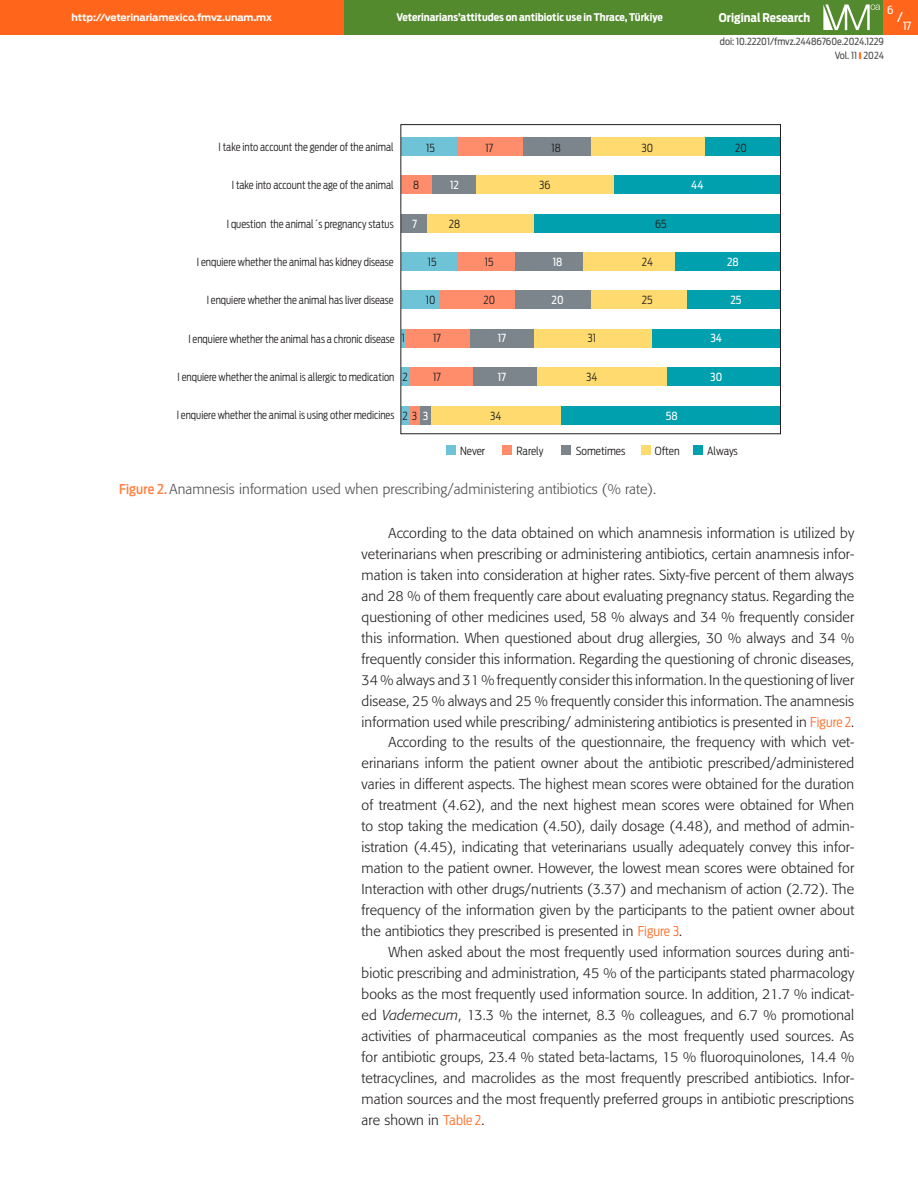
<style>
.page{position:relative;width:918px;height:1188px;background:#fff}
.page>*{position:absolute;margin:0;border:0;box-sizing:border-box;transform-origin:0 0}
._04_texto_2a{font:300 14.25px/21px "Formata";letter-spacing:.005em;color:#231f20;text-align:justify}
._07_figura_pie{font:300 14.25px "Formata";letter-spacing:.005em;color:#4b4c4d}
.t1{font:13.5px "Antenna Cond";color:#fff}
.t2{font:700 12px "Antenna Cond";color:#fff}
.t3{font:11.25px "Antenna Cond";color:#fff}
.t4{font:300 11.1px "Antenna Cond";color:#231f20;scale:.93 1}
.t5{font:300 11.1px "Antenna Cond";color:#231f20}
.t6{font:11.1px "Antenna Cond";color:#fff}
.t7{font:700 10.5px "Antenna Cond";color:#fff}
.t8{font:9.75px/13.8px "Antenna Cond";color:#4b4c4d;text-align:right}
.t9{font:700 9.75px "Antenna";letter-spacing:-.01em;color:#fff}
.s1{font-weight:400;color:#fff}
.s2{font-family:"Antenna Cond";font-weight:500;font-size:13.5px;color:#ff8042}
.s3{font-family:"Antenna Cond";font-size:13.5px;color:#ff6f2a}
.s4{font-style:italic}
</style>
<div class="page">
<div style="left:344px;top:0;width:543px;height:34px;background:#548a2e"></div>
<svg style="left:823px;top:4px;width:57px;height:26px"></svg>
<div style="left:884px;top:0;width:34px;height:34px;background:#ff661c"></div>
<div style="left:0;top:0;width:344px;height:34px;background:#ff661c"></div>
<div style="left:401px;top:137px;width:56px;height:18px;background:#6ec4d6"></div>
<div style="left:457px;top:137px;width:66px;height:18px;background:#ff8d6b"></div>
<div style="left:523px;top:137px;width:68px;height:18px;background:#7c858c"></div>
<div style="left:591px;top:137px;width:114px;height:18px;background:#ffda6e"></div>
<div style="left:705px;top:137px;width:75px;height:18px;background:#00a0af"></div>
<div style="left:401px;top:176px;width:31px;height:18px;background:#ff8d6b"></div>
<div style="left:432px;top:176px;width:45px;height:18px;background:#7c858c"></div>
<div style="left:477px;top:176px;width:137px;height:18px;background:#ffda6e"></div>
<div style="left:614px;top:176px;width:166px;height:18px;background:#00a0af"></div>
<div style="left:401px;top:214px;width:27px;height:18px;background:#7c858c"></div>
<div style="left:428px;top:214px;width:106px;height:18px;background:#ffda6e"></div>
<div style="left:534px;top:214px;width:246px;height:18px;background:#00a0af"></div>
<div style="left:401px;top:252px;width:57px;height:18px;background:#6ec4d6"></div>
<div style="left:458px;top:252px;width:57px;height:18px;background:#ff8d6b"></div>
<div style="left:515px;top:252px;width:69px;height:18px;background:#7c858c"></div>
<div style="left:584px;top:252px;width:91px;height:18px;background:#ffda6e"></div>
<div style="left:675px;top:252px;width:105px;height:18px;background:#00a0af"></div>
<div style="left:401px;top:291px;width:38px;height:18px;background:#6ec4d6"></div>
<div style="left:439px;top:291px;width:76px;height:18px;background:#ff8d6b"></div>
<div style="left:515px;top:291px;width:76px;height:18px;background:#7c858c"></div>
<div style="left:591px;top:291px;width:96px;height:18px;background:#ffda6e"></div>
<div style="left:687px;top:291px;width:94px;height:18px;background:#00a0af"></div>
<div style="left:405px;top:329px;width:65px;height:18px;background:#ff8d6b"></div>
<hr style="left:401px;top:329px;width:4px;height:18px;background:#6ec4d6">
<div style="left:470px;top:329px;width:64px;height:18px;background:#7c858c"></div>
<div style="left:534px;top:329px;width:118px;height:18px;background:#ffda6e"></div>
<div style="left:652px;top:329px;width:128px;height:18px;background:#00a0af"></div>
<div style="left:409px;top:368px;width:64px;height:18px;background:#ff8d6b"></div>
<div style="left:401px;top:368px;width:8px;height:18px;background:#6ec4d6"></div>
<div style="left:473px;top:368px;width:65px;height:18px;background:#7c858c"></div>
<div style="left:538px;top:368px;width:129px;height:18px;background:#ffda6e"></div>
<div style="left:667px;top:368px;width:114px;height:18px;background:#00a0af"></div>
<div style="left:409px;top:406px;width:11px;height:18px;background:#ff8d6b"></div>
<div style="left:401px;top:406px;width:8px;height:18px;background:#6ec4d6"></div>
<div style="left:420px;top:406px;width:11px;height:18px;background:#7c858c"></div>
<div style="left:431px;top:406px;width:130px;height:18px;background:#ffda6e"></div>
<div style="left:561px;top:406px;width:219px;height:18px;background:#00a0af"></div>
<div style="left:400px;top:124px;width:381px;height:310px;border:1px solid #231f20"></div>
<div style="left:446px;top:446px;width:9px;height:9px;background:#6ec4d6"></div>
<div style="left:503px;top:446px;width:9px;height:9px;background:#ff8d6b"></div>
<div style="left:562px;top:446px;width:9px;height:9px;background:#7c858c"></div>
<div style="left:641px;top:446px;width:9px;height:9px;background:#ffda6e"></div>
<div style="left:693px;top:446px;width:9px;height:9px;background:#00a0af"></div>
<p class="t9" style="left:72px;top:12px;width:202px">http://veterinariamexico.fmvz.unam.mx</p>
<p class="t3" style="left:887px;top:3px;width:8px">6</p>
<p class="t1" style="left:897px;top:9px;width:7px">/</p>
<p class="t7" style="left:396px;top:11px;width:268px">Veterinarians’attitudes on antibiotic use in Thrace, Türkiye</p>
<p class="t2" style="left:719px;top:10px;width:93px">Original Research</p>
<p class="t8" style="left:720px;top:35px;width:166px">doi: 10.22201/fmvz.24486760e.2024.1229<br>Vol. 11 2024</p>
<p class="t3" style="left:903px;top:19px;width:10px">17</p>
<p class="t4" style="left:219px;top:140px;width:190px">I take into account the gender of the animal</p>
<p class="t4" style="left:232px;top:179px;width:176px">I take into account the age of the animal</p>
<p class="t4" style="left:227px;top:217px;width:181px">I question the animal´s pregnancy status</p>
<p class="t4" style="left:197px;top:255px;width:213px">I enquiere whether the animal has kidney disease</p>
<p class="t4" style="left:207px;top:294px;width:203px">I enquiere whether the animal has liver disease</p>
<p class="t4" style="left:188px;top:332px;width:223px">I enquiere whether the animal has a chronic disease</p>
<p class="t4" style="left:178px;top:370px;width:235px">I enquiere whether the animal is allergic to medication</p>
<p class="t4" style="left:177px;top:409px;width:236px">I enquiere whether the animal is using other medicines</p>
<p class="t5" style="left:426px;top:141px;width:10px">15</p>
<p class="t5" style="left:485px;top:141px;width:9px">17</p>
<p class="t5" style="left:551px;top:141px;width:11px">18</p>
<p class="t5" style="left:642px;top:141px;width:13px">30</p>
<p class="t5" style="left:735px;top:141px;width:13px">20</p>
<p class="t5" style="left:413px;top:178px;width:8px">8</p>
<p class="t6" style="left:450px;top:178px;width:10px">12</p>
<p class="t5" style="left:539px;top:178px;width:13px">36</p>
<p class="t6" style="left:691px;top:178px;width:14px">44</p>
<p class="t6" style="left:412px;top:217px;width:6px">7</p>
<p class="t5" style="left:449px;top:217px;width:13px">28</p>
<p class="t5" style="left:655px;top:217px;width:13px">65</p>
<p class="t5" style="left:428px;top:256px;width:10px">15</p>
<p class="t5" style="left:485px;top:256px;width:10px">15</p>
<p class="t6" style="left:553px;top:256px;width:11px">18</p>
<p class="t5" style="left:642px;top:256px;width:12px">24</p>
<p class="t6" style="left:727px;top:256px;width:13px">28</p>
<p class="t5" style="left:426px;top:294px;width:11px">10</p>
<p class="t5" style="left:484px;top:294px;width:13px">20</p>
<p class="t6" style="left:552px;top:294px;width:14px">20</p>
<p class="t5" style="left:642px;top:294px;width:12px">25</p>
<p class="t6" style="left:730px;top:294px;width:13px">25</p>
<p class="t5" style="left:402px;top:331px;width:5px">1</p>
<p class="t5" style="left:433px;top:331px;width:9px">17</p>
<p class="t6" style="left:498px;top:331px;width:10px">17</p>
<p class="t5" style="left:588px;top:331px;width:10px">31</p>
<p class="t6" style="left:711px;top:331px;width:13px">34</p>
<p class="t5" style="left:402px;top:370px;width:7px">2</p>
<p class="t5" style="left:433px;top:370px;width:9px">17</p>
<p class="t6" style="left:498px;top:370px;width:10px">17</p>
<p class="t5" style="left:586px;top:370px;width:13px">34</p>
<p class="t6" style="left:710px;top:370px;width:14px">30</p>
<p class="t5" style="left:402px;top:410px;width:28px">23<span class="s1">3</span></p>
<p class="t5" style="left:490px;top:410px;width:13px">34</p>
<p class="t6" style="left:666px;top:410px;width:13px">58</p>
<p class="t5" style="left:460px;top:444px;width:27px">Never</p>
<p class="t5" style="left:516px;top:444px;width:29px">Rarely</p>
<p class="t5" style="left:576px;top:444px;width:51px">Sometimes</p>
<p class="t5" style="left:655px;top:444px;width:26px">Often</p>
<p class="t5" style="left:707px;top:444px;width:32px">Always</p>
<p class="_07_figura_pie" style="left:119px;top:481px;width:539px"><span class="s2">Figure 2.</span> Anamnesis information used when prescribing/administering antibiotics (% rate).</p>
<p class="_04_texto_2a" style="left:362px;top:523px;width:494px;text-indent:27px">According to the data obtained on which anamnesis information is utilized by veterinarians when prescribing or administering antibiotics, certain anamnesis infor&shy;mation is taken into consideration at higher rates. Sixty-five percent of them always and 28 % of them frequently care about evaluating pregnancy status. Regarding the questioning of other medicines used, 58 % always and 34 % frequently consider this information. When questioned about drug allergies, 30 % always and 34 % frequently consider this information. Regarding the questioning of chronic diseases, 34 % always and 31 % frequently consider this information. In the questioning of liver disease, 25 % always and 25 % frequently consider this information. The anamnesis information used while prescribing/ administering antibiotics is presented in <span class="s3">Figure 2</span>.</p>
<p class="_04_texto_2a" style="left:362px;top:732px;width:494px;text-indent:27px">According to the results of the questionnaire, the frequency with which vet&shy;erinarians inform the patient owner about the antibiotic prescribed/administered varies in different aspects. The highest mean scores were obtained for the duration of treatment (4.62), and the next highest mean scores were obtained for When to stop taking the medication (4.50), daily dosage (4.48), and method of admin&shy;istration (4.45), indicating that veterinarians usually adequately convey this infor&shy;mation to the patient owner. However, the lowest mean scores were obtained for Interaction with other drugs/nutrients (3.37) and mechanism of action (2.72). The frequency of the information given by the participants to the patient owner about the antibiotics they prescribed is presented in <span class="s3">Figure 3</span>.</p>
<p class="_04_texto_2a" style="left:362px;top:942px;width:494px;text-indent:27px">When asked about the most frequently used information sources during anti&shy;biotic prescribing and administration, 45 % of the participants stated pharmacology books as the most frequently used information source. In addition, 21.7 % indicat&shy;ed <span class="s4">Vademecum</span>, 13.3 % the internet, 8.3 % colleagues, and 6.7 % promotional activities of pharmaceutical companies as the most frequently used sources. As for antibiotic groups, 23.4 % stated beta-lactams, 15 % fluoroquinolones, 14.4 % tetracyclines, and macrolides as the most frequently prescribed antibiotics. Infor&shy;mation sources and the most frequently preferred groups in antibiotic prescriptions are shown in <span class="s3">Table 2</span>.</p>
</div>
